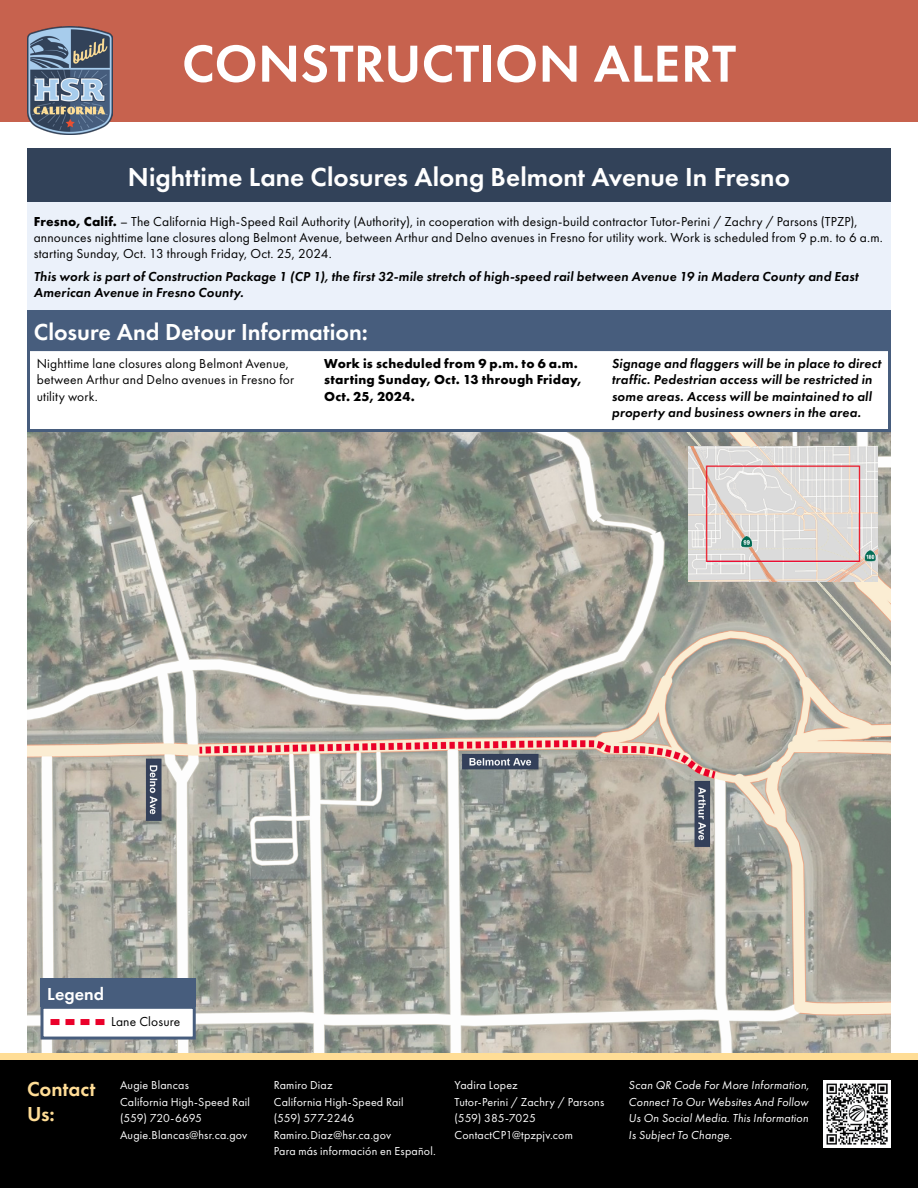
<style>
.page{position:relative;width:918px;height:1188px;background:#fff}
.page>*{position:absolute;margin:0;border:0;box-sizing:border-box;transform-origin:0 0}
.H1_construction_alert_header{font:600 54px "Futura PT";letter-spacing:.005em;color:#fff}
.H2_location{font:600 27px "Futura PT";color:#fff}
.H3_information{font:600 24px "Futura PT";color:#fff}
.H4_Contact{font:600 21px/25.2px "Futura PT";color:#ffdd96}
.Legend{font:600 18px "Futura PT";color:#fff}
.Paragraph{font:13.5px/16.2px "Futura PT";letter-spacing:.01em;color:#000}
.Paragraph_Italic{font:italic 600 13.5px/16.2px "Futura PT";letter-spacing:.015em;color:#000}
.Paragraph_Bold{font:700 13.5px/16.2px "Futura PT";letter-spacing:.02em;color:#000}
.Paragraph_List{font:13.5px "Futura PT";letter-spacing:.01em;color:#000}
.Contact_Name{font:12px "Futura PT";letter-spacing:.015em;color:#fff}
.Contact_info{font:italic 12px/16.5px "Futura PT";letter-spacing:.015em;color:#fff;text-align:justify}
.Contact_Name-2{font:12px "Futura PT";letter-spacing:-.01em;color:#fff}
.s1{font-weight:700}
</style>
<div class="page">
<div style="left:0;top:0;width:918px;height:122px;background:#c7624e"></div>
<img style="left:27px;top:27px;width:85px;height:108px">
<div style="left:27px;top:148px;width:864px;height:54px;background:#324259"></div>
<div style="left:27px;top:202px;width:864px;height:108px;background:#ebf1fa"></div>
<div style="left:27px;top:311px;width:864px;height:40px;background:#475d7d"></div>
<div style="left:27px;top:348px;width:864px;height:84px;border:3px solid #475d7d"></div>
<img style="left:27px;top:432px;width:864px;height:621px">
<img style="left:688px;top:446px;width:190px;height:135px">
<div style="left:42px;top:1007px;width:152px;height:31px;background:#fff"></div>
<div style="left:40px;top:1006px;width:156px;height:34px;border:3px solid #475d7d"></div>
<svg style="left:50px;top:1019px;width:54px;height:6px"></svg>
<div style="left:40px;top:979px;width:156px;height:28px;background:#475d7d"></div>
<div style="left:0;top:1053px;width:918px;height:135px;background:#000"></div>
<div style="left:0;top:1053px;width:918px;height:7px;background:#ffdd96"></div>
<svg style="left:824px;top:1080px;width:67px;height:68px"></svg>
<img style="left:827px;top:1083px;width:61px;height:61px">
<h1 class="H1_construction_alert_header" style="left:182px;top:30px;width:556px">CONSTRUCTION ALERT</h1>
<h2 class="H2_location" style="left:128px;top:160px;width:664px">Nighttime Lane Closures Along Belmont Avenue In Fresno</h2>
<p class="Paragraph" style="left:34px;top:213px;width:851px"><span class="s1">Fresno, Calif.</span> – The California High-Speed Rail Authority (Authority), in cooperation with design-build contractor Tutor-Perini / Zachry / Parsons (TPZP), announces nighttime lane closures along Belmont Avenue, between Arthur and Delno avenues in Fresno for utility work. Work is scheduled from 9 p.m. to 6 a.m. starting Sunday, Oct. 13 through Friday, Oct. 25, 2024.</p>
<p class="Paragraph_Italic" style="left:34px;top:268px;width:826px">This work is part of Construction Package 1 (CP 1), the first 32-mile stretch of high-speed rail between Avenue 19 in Madera County and East<br>American Avenue in Fresno County.</p>
<h3 class="H3_information" style="left:34px;top:317px;width:336px">Closure And Detour Information:</h3>
<p class="Paragraph" style="left:37px;top:355px;width:259px">Nighttime lane closures along Belmont Avenue, between Arthur and Delno avenues in Fresno for utility work.</p>
<p class="Paragraph_Bold" style="left:324px;top:355px;width:259px">Work is scheduled from 9 p.m. to 6 a.m. starting Sunday, Oct. 13 through Friday,<br>Oct. 25, 2024.</p>
<p class="Paragraph_Italic" style="left:612px;top:355px;width:271px">Signage and flaggers will be in place to direct traffic. Pedestrian access will be restricted in some areas. Access will be maintained to all property and business owners in the area.</p>
<p class="Legend" style="left:47px;top:982px;width:58px">Legend</p>
<p class="Paragraph_List" style="left:111px;top:1013px;width:71px">Lane Closure</p>
<h4 class="H4_Contact" style="left:27px;top:1076px;width:70px">Contact<br>Us:</h4>
<p class="Contact_Name" style="left:120px;top:1078px;width:70px">Augie Blancas</p>
<p class="Contact_Name" style="left:120px;top:1095px;width:132px">California High-Speed Rail</p>
<p class="Contact_Name-2" style="left:120px;top:1111px;width:84px">(559) 720-6695</p>
<p class="Contact_Name" style="left:120px;top:1128px;width:129px">Augie.Blancas@hsr.ca.gov</p>
<p class="Contact_Name" style="left:274px;top:1078px;width:60px">Ramiro Diaz</p>
<p class="Contact_Name" style="left:274px;top:1095px;width:132px">California High-Speed Rail</p>
<p class="Contact_Name" style="left:274px;top:1111px;width:82px">(559) 577-2246</p>
<p class="Contact_Name" style="left:274px;top:1128px;width:119px">Ramiro.Diaz@hsr.ca.gov</p>
<p class="Contact_Name" style="left:274px;top:1144px;width:163px">Para más información en Español.</p>
<p class="Contact_Name" style="left:455px;top:1078px;width:65px">Yadira Lopez</p>
<p class="Contact_Name" style="left:455px;top:1095px;width:151px">Tutor-Perini / Zachry / Parsons</p>
<p class="Contact_Name" style="left:455px;top:1111px;width:83px">(559) 385-7025</p>
<p class="Contact_Name" style="left:455px;top:1128px;width:120px">ContactCP1@tpzpjv.com</p>
<p class="Contact_info" style="left:629px;top:1077px;width:182px">Scan QR Code For More Information, Connect To Our Websites And Follow Us On Social Media. This Information Is Subject To Change.</p>
</div>
